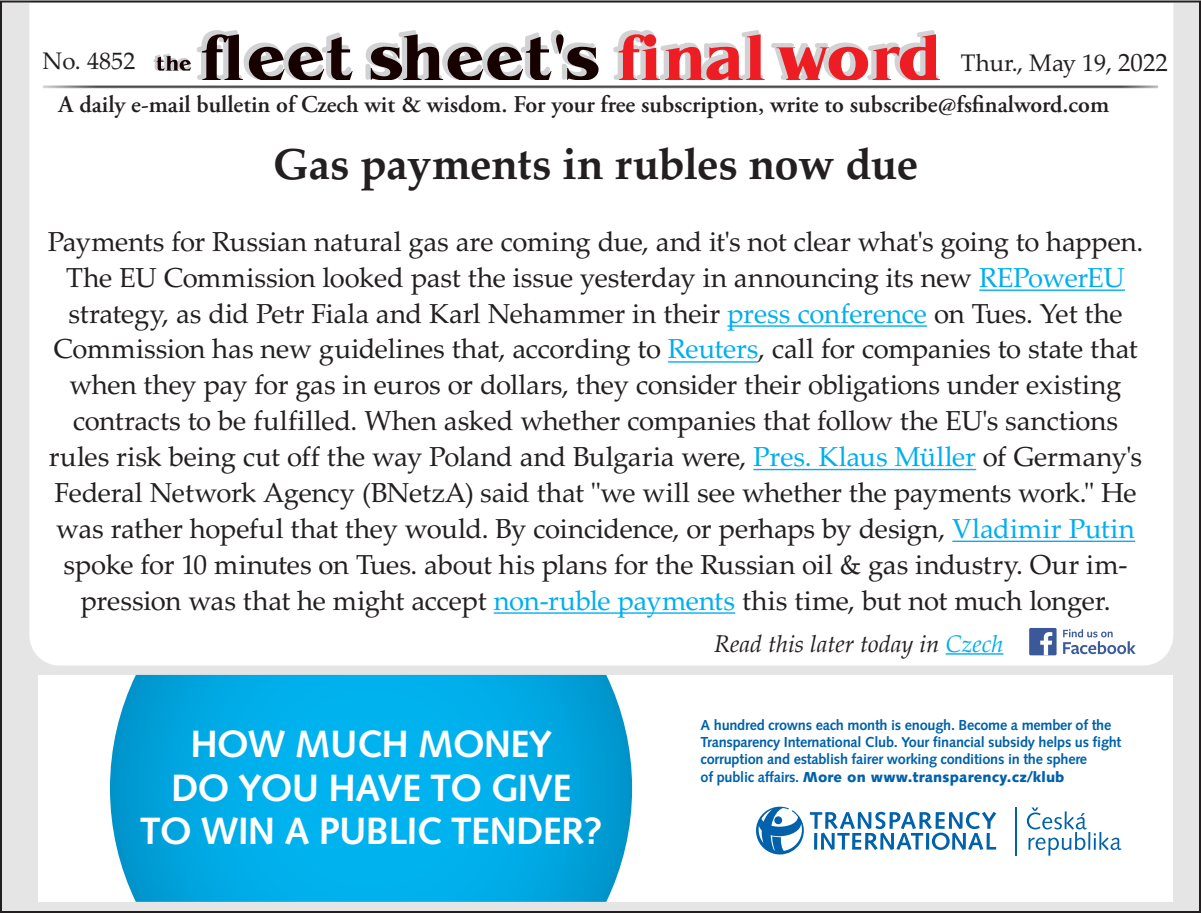
<style>
.page{position:relative;width:1201px;height:913px;background:#fff}
.page>*{position:absolute;margin:0;border:0;box-sizing:border-box;transform-origin:0 0}
.t1{font:700 43.6px "Palatino LTCE";letter-spacing:-.02em;color:#231f20}
.t2{font:700 38px/43.6px "Syntax CE";letter-spacing:-.02em;color:#fff;text-align:center}
.t3{font:27.4px/35.8px "Palatino LTCE";letter-spacing:-.01em;color:#231f20;text-align:center}
.t4{font:600 24px "Adobe Garamond Pro";color:#231f20}
.t5{font:italic 24px "Palatino";color:#231f20}
.t6{font:24px "Palatino LTCE";letter-spacing:.005em;color:#231f20}
.t7{font:700 14.4px/17.4px "Syntax CE";letter-spacing:-.015em;color:#0161aa}
.s1{font-size:25px}
.s2{color:#00aeef}
.s3{font-weight:900}
</style>
<div class="page">
<div style="left:1px;top:1px;width:1198px;height:910px;background:#e5e5e5"></div>
<div style="left:28px;top:1px;width:1146px;height:665px;background:#fff"></div>
<img style="left:40px;top:83px;width:1120px;height:7px">
<svg style="left:153px;top:30px;width:446px;height:50px;background:#aaa3a4"></svg>
<svg style="left:611px;top:30px;width:328px;height:50px;background:#eda0a3"></svg>
<hr style="left:945px;top:653px;width:58px;height:1px;background:#00aeef">
<svg style="left:1062px;top:629px;width:73px;height:25px;background:#c8d1e2"></svg>
<div style="left:1028px;top:627px;width:28px;height:28px;background:#3b5998;border-radius:2px"></div>
<svg style="left:1040px;top:632px;width:12px;height:23px"></svg>
<hr style="left:979px;top:289px;width:145px;height:2px;background:#00aeef">
<hr style="left:727px;top:325px;width:200px;height:1px;background:#00aeef">
<hr style="left:668px;top:361px;width:90px;height:1px;background:#00aeef">
<hr style="left:753px;top:468px;width:223px;height:2px;background:#00aeef">
<hr style="left:952px;top:540px;width:182px;height:2px;background:#00aeef">
<hr style="left:493px;top:612px;width:242px;height:1px;background:#00aeef">
<div style="left:38px;top:674px;width:1134px;height:227px;background:#fff"></div>
<svg style="left:110px;top:674px;width:522px;height:227px;background:#0daee6"></svg>
<svg style="left:756px;top:806px;width:47px;height:48px"></svg>
<hr style="left:1015px;top:807px;width:1px;height:48px;background:#0161aa">
<svg style="left:1026px;top:807px;width:95px;height:48px"></svg>
<svg style="left:809px;top:811px;width:187px;height:38px"></svg>
<p class="t6" style="left:42px;top:47px;width:94px">No. 4852</p>
<p class="t6" style="left:960px;top:49px;width:209px">Thur., May 19, <span class="s1">2022</span></p>
<p class="t4" style="left:59px;top:90px;width:1051px">A daily e-mail bulletin of Czech wit &amp; wisdom. For your free subscription, write to subscribe@fsfinalword.com</p>
<p class="t1" style="left:273px;top:138px;width:646px">Gas payments in rubles now due</p>
<p class="t3" style="left:48px;top:224px;width:1097px">Payments for Russian natural gas are coming due, and it's not clear what's going to happen.<br>The EU Commission looked past the issue yesterday in announcing its new <span class="s2">REPowerEU </span>strategy, as did Petr Fiala and Karl Nehammer in their <span class="s2">press conference</span> on Tues. Yet the Commission has new guidelines that, according to <span class="s2">Reuters</span>, call for companies to state that when they pay for gas in euros or dollars, they consider their obligations under existing contracts to be fulfilled. When asked whether companies that follow the EU's sanctions rules risk being cut off the way Poland and Bulgaria were, <span class="s2">Pres. Klaus Müller</span> of Germany's Federal Network Agency (BNetzA) said that "we will see whether the payments work." He was rather hopeful that they would. By coincidence, or perhaps by design, <span class="s2">Vladimir Putin </span>spoke for 10 minutes on Tues. about his plans for the Russian oil &amp; gas industry. Our im&shy;pression was that he might accept <span class="s2">non-ruble payments</span> this time, but not much longer.</p>
<p class="t5" style="left:714px;top:623px;width:291px">Read this later today in <span class="s2">Czech</span></p>
<p class="t2" style="left:140px;top:722px;width:464px">How mucH money<br>do you Have to give<br>to win a public tender?</p>
<p class="t7" style="left:700px;top:715px;width:422px">a hundred crowns each month is enough. become a member of the transparency international club. your financial subsidy helps us fight corruption and establish fairer working conditions in the sphere<br>of public affairs. <span class="s3">More on www.transparency.cz/klub</span></p>
</div>
